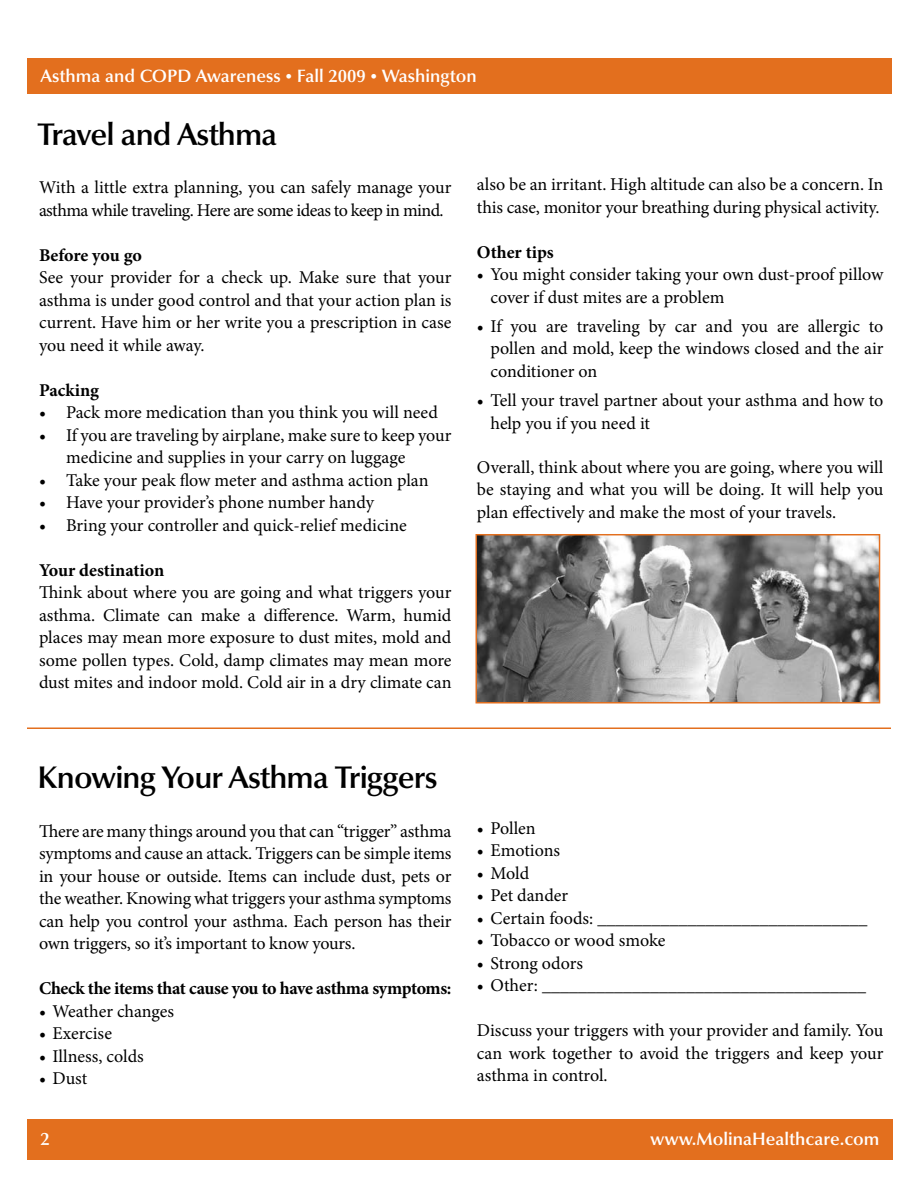
<style>
.page{position:relative;width:918px;height:1188px;background:#fff}
.page>*{position:absolute;margin:0;border:0;box-sizing:border-box;transform-origin:0 0}
.t1{font:600 31.5px "Optima LT Std";letter-spacing:-.03em;color:#000}
.t2{font:18px/22.5px "Minion Pro";letter-spacing:-.005em;color:#000;text-align:justify}
.t3{font:18px/22.5px "Minion Pro";letter-spacing:-.025em;color:#000}
.t4{font:700 18px "Minion Pro";letter-spacing:-.01em;color:#000}
.t5{font:600 18px "Optima LT Std";color:#fff}
.s1{font-size:13.5px}
</style>
<div class="page">
<div style="left:27px;top:58px;width:864px;height:36px;background:#e36f1e"></div>
<div style="left:27px;top:1119px;width:866px;height:40px;background:#e36f1e"></div>
<img style="left:477px;top:536px;width:401px;height:166px">
<div style="left:475px;top:534px;width:405px;height:170px;border:1px solid #e36f1e"></div>
<hr style="left:27px;top:728px;width:864px;height:1px;background:#e36f1e">
<p class="t5" style="left:40px;top:66px;width:438px">Asthma and COPD Awareness <span class="s1">•</span> Fall 2009 <span class="s1">•</span> Washington</p>
<h1 class="t1" style="left:38px;top:116px;width:241px">Travel and Asthma</h1>
<p class="t3" style="left:39px;top:176px;width:414px">With a little extra planning, you can safely manage your asthma while traveling. Here are some ideas to keep in mind.</p>
<p class="t4" style="left:39px;top:242px;width:105px">Before you go</p>
<p class="t2" style="left:39px;top:266px;width:414px">See your provider for a check up. Make sure that your asthma is under good control and that your action plan is current. Have him or her write you a prescription in case you need it while away.</p>
<p class="t4" style="left:39px;top:377px;width:62px">Packing</p>
<p class="t2" style="left:39px;top:401px;width:400px">• Pack more medication than you think you will need</p>
<p class="t2" style="left:66px;top:424px;width:387px;text-indent:-27px">• If you are traveling by airplane, make sure to keep your medicine and supplies in your carry on luggage</p>
<p class="t2" style="left:39px;top:469px;width:391px">• Take your peak flow meter and asthma action plan</p>
<p class="t2" style="left:39px;top:491px;width:337px">• Have your provider’s phone number handy</p>
<p class="t2" style="left:39px;top:514px;width:369px">• Bring your controller and quick-relief medicine</p>
<p class="t4" style="left:39px;top:557px;width:127px">Your destination</p>
<p class="t2" style="left:39px;top:581px;width:414px">Think about where you are going and what triggers your asthma. Climate can make a difference. Warm, humid places may mean more exposure to dust mites, mold and some pollen types. Cold, damp climates may mean more dust mites and indoor mold. Cold air in a dry climate can</p>
<p class="t2" style="left:477px;top:173px;width:408px">also be an irritant. High altitude can also be a concern. In this case, monitor your breathing during physical activity.</p>
<p class="t4" style="left:477px;top:239px;width:78px">Other tips</p>
<p class="t2" style="left:490px;top:263px;width:394px;text-indent:-14px">• You might consider taking your own dust-proof pillow cover if dust mites are a problem</p>
<p class="t2" style="left:490px;top:315px;width:395px;text-indent:-14px">• If you are traveling by car and you are allergic to pollen and mold, keep the windows closed and the air conditioner on</p>
<p class="t2" style="left:490px;top:389px;width:394px;text-indent:-14px">• Tell your travel partner about your asthma and how to help you if you need it</p>
<p class="t2" style="left:477px;top:456px;width:408px">Overall, think about where you are going, where you will be staying and what you will be doing. It will help you plan effectively and make the most of your travels.</p>
<h1 class="t1" style="left:38px;top:759px;width:402px">Knowing Your Asthma Triggers</h1>
<p class="t2" style="left:39px;top:820px;width:414px">There are many things around you that can “trigger” asthma symptoms and cause an attack. Triggers can be simple items in your house or outside. Items can include dust, pets or the weather. Knowing what triggers your asthma symptoms can help you control your asthma. Each person has their own triggers, so it’s important to know yours.</p>
<p class="t4" style="left:39px;top:976px;width:414px">Check the items that cause you to have asthma symptoms:</p>
<p class="t2" style="left:39px;top:1000px;width:137px">• Weather changes</p>
<p class="t2" style="left:39px;top:1022px;width:75px">• Exercise</p>
<p class="t2" style="left:39px;top:1045px;width:106px">• Illness, colds</p>
<p class="t2" style="left:39px;top:1067px;width:50px">• Dust</p>
<p class="t2" style="left:477px;top:817px;width:60px">• Pollen</p>
<p class="t2" style="left:477px;top:839px;width:85px">• Emotions</p>
<p class="t2" style="left:477px;top:862px;width:54px">• Mold</p>
<p class="t2" style="left:477px;top:884px;width:93px">• Pet dander</p>
<p class="t2" style="left:477px;top:907px;width:392px">• Certain foods: ______________________________</p>
<p class="t2" style="left:477px;top:929px;width:190px">• Tobacco or wood smoke</p>
<p class="t2" style="left:477px;top:952px;width:107px">• Strong odors</p>
<p class="t2" style="left:477px;top:974px;width:391px">• Other: ____________________________________</p>
<p class="t2" style="left:477px;top:1019px;width:408px">Discuss your triggers with your provider and family. You can work together to avoid the triggers and keep your asthma in control.</p>
<p class="t5" style="left:40px;top:1129px;width:11px">2</p>
<p class="t5" style="left:650px;top:1129px;width:231px">www.MolinaHealthcare.com</p>
</div>
